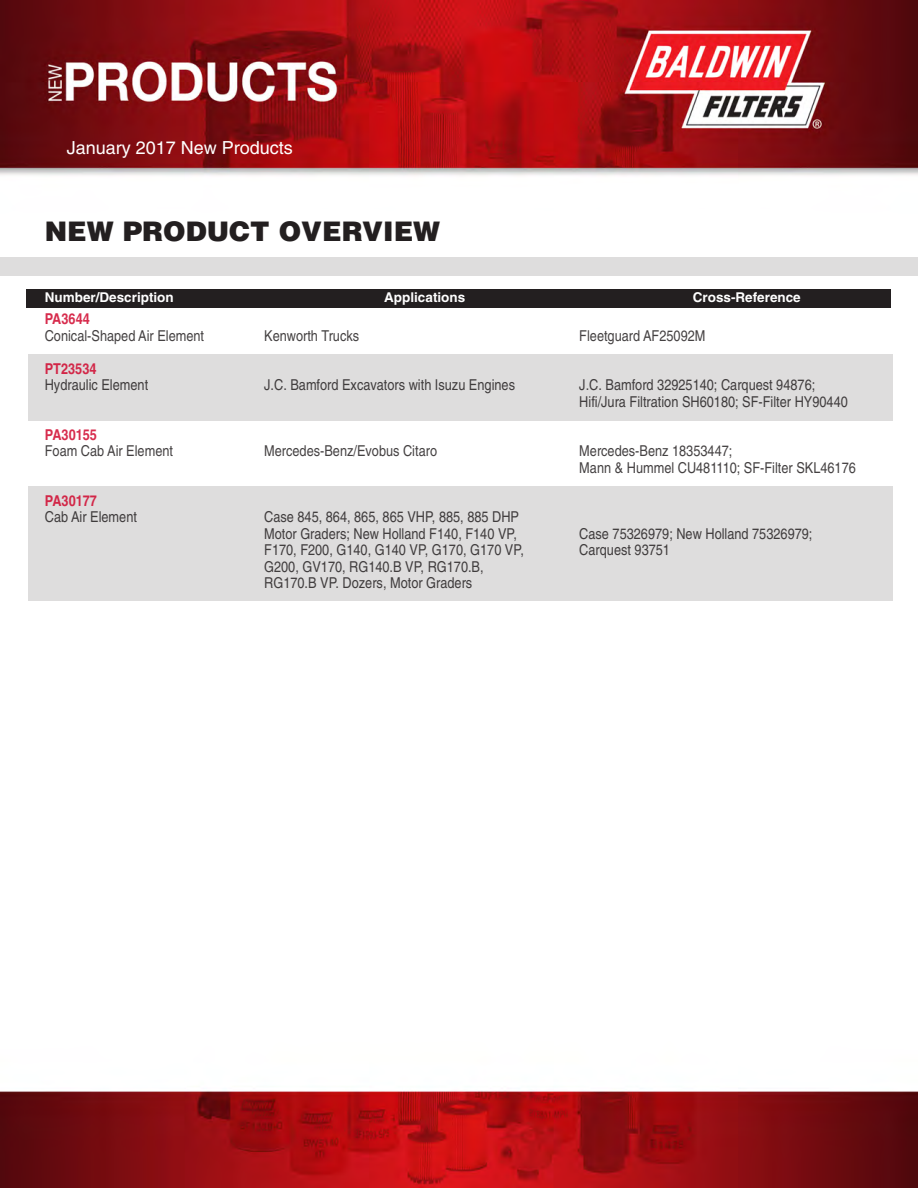
<style>
.page{position:relative;width:918px;height:1188px;background:#fff}
.page>*{position:absolute;margin:0;border:0;box-sizing:border-box;transform-origin:0 0}
.t1{font:900 27px "Helvetica";color:#231f20}
.t2{font:18px "Helvetica";color:#fff}
.t3{font:15px/16.5px "Helvetica";color:rgb(35 31 32/.85);scale:.85 1}
.t4{font:700 15px "Helvetica";color:rgb(208 6 45/.85);scale:.85 1}
.t5{font:700 13.5px "Helvetica";color:#fff}
</style>
<div class="page">
<img style="left:0;top:0;width:918px;height:1188px">
<div style="left:27px;top:289px;width:864px;height:19px;background:#231f20"></div>
<div style="left:0;top:257px;width:918px;height:19px;background:#dedddd"></div>
<div style="left:28px;top:355px;width:864px;height:66px;background:#dedddd"></div>
<div style="left:28px;top:487px;width:864px;height:114px;background:#dedddd"></div>
<p class="t2" style="left:67px;top:141px;width:228px">January 2017 New Products</p>
<h1 class="t1" style="left:45px;top:216px;width:397px">NEW PRODUCT OVERVIEW</h1>
<p class="t5" style="left:45px;top:292px;width:131px">Number/Description</p>
<p class="t5" style="left:384px;top:292px;width:83px">Applications</p>
<p class="t5" style="left:693px;top:292px;width:110px">Cross-Reference</p>
<p class="t3" style="left:264px;top:329px;width:113px">Kenworth Trucks</p>
<p class="t3" style="left:264px;top:378px;width:297px">J.C. Bamford Excavators with Isuzu Engines</p>
<p class="t4" style="left:45px;top:314px;width:55px">PA3644</p>
<p class="t3" style="left:45px;top:329px;width:189px">Conical-Shaped Air Element</p>
<p class="t4" style="left:45px;top:363px;width:62px">PT23534</p>
<p class="t3" style="left:45px;top:378px;width:123px">Hydraulic Element</p>
<p class="t4" style="left:45px;top:429px;width:63px">PA30155</p>
<p class="t3" style="left:45px;top:444px;width:152px">Foam Cab Air Element</p>
<p class="t4" style="left:45px;top:495px;width:63px">PA30177</p>
<p class="t3" style="left:45px;top:510px;width:110px">Cab Air Element</p>
<p class="t3" style="left:579px;top:329px;width:150px">Fleetguard AF25092M</p>
<p class="t3" style="left:579px;top:378px;width:317px">J.C. Bamford 32925140; Carquest 94876;<br>Hifi/Jura Filtration SH60180; SF-Filter HY90440</p>
<p class="t3" style="left:579px;top:444px;width:327px">Mercedes-Benz 18353447;<br>Mann &amp; Hummel CU481110; SF-Filter SKL46176</p>
<p class="t3" style="left:264px;top:444px;width:205px">Mercedes-Benz/Evobus Citaro</p>
<p class="t3" style="left:264px;top:510px;width:307px">Case 845, 864, 865, 865 VHP, 885, 885 DHP Motor Graders; New Holland F140, F140 VP, F170, F200, G140, G140 VP, G170, G170 VP, G200, GV170, RG140.B VP, RG170.B, RG170.B VP. Dozers, Motor Graders</p>
<p class="t3" style="left:579px;top:527px;width:276px">Case 75326979; New Holland 75326979;<br>Carquest 93751</p>
</div>
